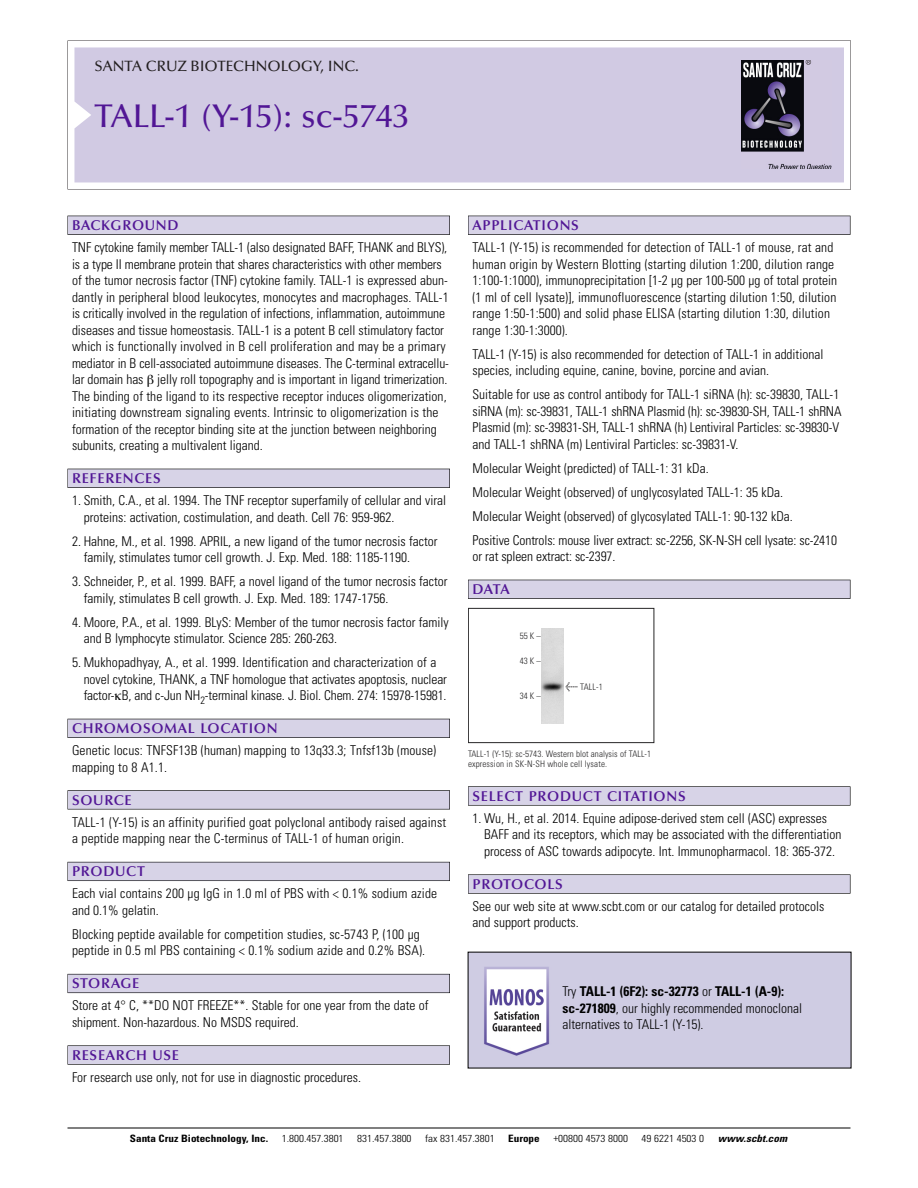
<style>
.page{position:relative;width:918px;height:1188px;background:#fff}
.page>*{position:absolute;margin:0;border:0;box-sizing:border-box;transform-origin:0 0}
.t1{font:500 33px "Optima";color:#511695}
.t2{font:500 15px "Optima";color:#231f20}
.t3{font:600 14.25px "Optima";letter-spacing:.05em;color:#511695}
.t4{font:300 condensed 13.5px/16.5px "Univers";color:#000}
.t5{font:300 condensed 10.2px "Univers";color:#000;scale:1.1 1}
.t6{font:700 condensed 10.2px "Univers";color:#000;scale:1.1 1}
.t7{font:italic 700 condensed 10.2px "Univers";letter-spacing:.005em;color:#000;scale:1.1 1}
.t8{font:9px/10.5px "Univers Condensed Light+QNUBCK";letter-spacing:.005em;color:#272627}
.s1{font-family:"Meta Plus Book Roman+VPYVKQ";font-size:10.5px}
.s2{font-weight:700}
</style>
<div class="page">
<div style="left:468px;top:216px;width:382px;height:19px;background:#525155"></div>
<div style="left:468px;top:216px;width:382px;height:18px;background:#d7d3e7"></div>
<div style="left:468px;top:580px;width:382px;height:19px;background:#515055"></div>
<div style="left:468px;top:580px;width:382px;height:18px;background:#d7d3e7"></div>
<div style="left:468px;top:786px;width:382px;height:20px;background:#666667"></div>
<div style="left:468px;top:787px;width:382px;height:18px;background:#d7d3e7"></div>
<div style="left:468px;top:874px;width:382px;height:20px;background:#666"></div>
<div style="left:468px;top:875px;width:382px;height:18px;background:#d7d3e7"></div>
<svg style="left:68px;top:40px;width:783px;height:149px"></svg>
<div style="left:74px;top:47px;width:770px;height:135px;background:#d1cae3"></div>
<img style="left:741px;top:60px;width:90px;height:108px">
<div style="left:68px;top:216px;width:382px;height:19px;background:#525155"></div>
<div style="left:68px;top:216px;width:381px;height:18px;background:#d7d3e7"></div>
<div style="left:68px;top:469px;width:382px;height:19px;background:#515055"></div>
<div style="left:68px;top:469px;width:381px;height:18px;background:#d7d3e7"></div>
<div style="left:68px;top:719px;width:382px;height:19px;background:#525158"></div>
<div style="left:68px;top:719px;width:381px;height:18px;background:#d7d3e7"></div>
<div style="left:68px;top:790px;width:382px;height:19px;background:#575759"></div>
<div style="left:68px;top:791px;width:381px;height:18px;background:#d7d3e7"></div>
<div style="left:68px;top:862px;width:382px;height:19px;background:#5b5a62"></div>
<div style="left:68px;top:862px;width:381px;height:18px;background:#d7d3e7"></div>
<div style="left:68px;top:974px;width:382px;height:19px;background:#66646e"></div>
<div style="left:68px;top:974px;width:381px;height:18px;background:#d7d3e7"></div>
<div style="left:68px;top:1045px;width:382px;height:20px;background:#616161"></div>
<div style="left:68px;top:1046px;width:381px;height:18px;background:#d7d3e7"></div>
<hr style="left:68px;top:1128px;width:782px;height:1px;background:#000">
<div style="left:468px;top:608px;width:186px;height:135px;border:1px solid #272627"></div>
<img style="left:542px;top:628px;width:21px;height:95px">
<img style="left:470px;top:954px;width:379px;height:112px">
<p class="t2" style="left:94px;top:61px;width:266px">SANTA CRUZ BIOTECHNOLOGY, INC.</p>
<h1 class="t1" style="left:94px;top:103px;width:316px">TALL-1 (Y-15): sc-5743</h1>
<p class="t3" style="left:72px;top:219px;width:108px">BACKGROUND</p>
<p class="t4" style="left:72px;top:240px;width:378px">TNF cytokine family member TALL-1 (also designated BAFF, THANK and BLYS), is a type II membrane protein that shares characteristics with other members of the tumor necrosis factor (TNF) cytokine family. TALL-1 is expressed abun&shy;dantly in peripheral blood leukocytes, monocytes and macrophages. TALL-1 is critically involved in the regulation of infections, inflammation, autoimmune diseases and tissue homeostasis. TALL-1 is a potent B cell stimulatory factor which is functionally involved in B cell proliferation and may be a primary mediator in B cell-associated autoimmune diseases. The C-terminal extracellu&shy;lar domain has jelly roll topography and is important in ligand trimerization.<br>The binding of the ligand to its respective receptor induces oligomerization, initiating downstream signaling events. Intrinsic to oligomerization is the formation of the receptor binding site at the junction between neighboring subunits, creating a multivalent ligand.</p>
<p class="t3" style="left:72px;top:473px;width:90px">REFERENCES</p>
<p class="t4" style="left:84px;top:493px;width:364px;text-indent:-12px">1. Smith, C.A., et al. 1994. The TNF receptor superfamily of cellular and viral proteins: activation, costimulation, and death. Cell 76: 959-962.</p>
<p class="t4" style="left:84px;top:534px;width:355px;text-indent:-12px">2. Hahne, M., et al. 1998. APRIL, a new ligand of the tumor necrosis factor family, stimulates tumor cell growth. J. Exp. Med. 188: 1185-1190.</p>
<p class="t4" style="left:84px;top:574px;width:366px;text-indent:-12px">3. Schneider, P., et al. 1999. BAFF, a novel ligand of the tumor necrosis factor family, stimulates B cell growth. J. Exp. Med. 189: 1747-1756.</p>
<p class="t4" style="left:84px;top:615px;width:367px;text-indent:-12px">4. Moore, P.A., et al. 1999. BLyS: Member of the tumor necrosis factor family and B lymphocyte stimulator. Science 285: 260-263.</p>
<p class="t4" style="left:84px;top:655px;width:365px;text-indent:-12px">5. Mukhopadhyay, A., et al. 1999. Identification and characterization of a novel cytokine, THANK, a TNF homologue that activates apoptosis, nuclear factor- B, and c-Jun NH<sub>2</sub>-terminal kinase. J. Biol. Chem. 274: 15978-15981.</p>
<p class="t3" style="left:72px;top:723px;width:207px">CHROMOSOMAL LOCATION</p>
<p class="t4" style="left:72px;top:743px;width:366px">Genetic locus: TNFSF13B (human) mapping to 13q33.3; Tnfsf13b (mouse) mapping to 8 A1.1.</p>
<p class="t3" style="left:72px;top:794px;width:61px">SOURCE</p>
<p class="t4" style="left:72px;top:815px;width:376px">TALL-1 (Y-15) is an affinity purified goat polyclonal antibody raised against a peptide mapping near the C-terminus of TALL-1 of human origin.</p>
<p class="t3" style="left:72px;top:866px;width:74px">PRODUCT</p>
<p class="t4" style="left:72px;top:886px;width:367px">Each vial contains 200 µg IgG in 1.0 ml of PBS with &lt; 0.1% sodium azide and 0.1% gelatin.</p>
<p class="t4" style="left:72px;top:927px;width:355px">Blocking peptide available for competition studies, sc-5743 P, (100 µg peptide in 0.5 ml PBS containing &lt; 0.1% sodium azide and 0.2% BSA).</p>
<p class="t3" style="left:72px;top:978px;width:69px">STORAGE</p>
<p class="t4" style="left:72px;top:998px;width:358px">Store at 4° C, **DO NOT FREEZE**. Stable for one year from the date of shipment. Non-hazardous. No MSDS required.</p>
<p class="t3" style="left:72px;top:1049px;width:109px">RESEARCH USE</p>
<p class="t4" style="left:72px;top:1070px;width:290px">For research use only, not for use in diagnostic procedures.</p>
<p class="t3" style="left:473px;top:219px;width:108px">APPLICATIONS</p>
<p class="t4" style="left:473px;top:240px;width:366px">TALL-1 (Y-15) is recommended for detection of TALL-1 of mouse, rat and human origin by Western Blotting (starting dilution 1:200, dilution range 1:100-1:1000), immunoprecipitation [1-2 µg per 100-500 µg of total protein (1 ml of cell lysate)], immunofluorescence (starting dilution 1:50, dilution range 1:50-1:500) and solid phase ELISA (starting dilution 1:30, dilution range 1:30-1:3000).</p>
<p class="t4" style="left:473px;top:347px;width:352px">TALL-1 (Y-15) is also recommended for detection of TALL-1 in additional species, including equine, canine, bovine, porcine and avian.</p>
<p class="t4" style="left:473px;top:387px;width:371px">Suitable for use as control antibody for TALL-1 siRNA (h): sc-39830, TALL-1 siRNA (m): sc-39831, TALL-1 shRNA Plasmid (h): sc-39830-SH, TALL-1 shRNA Plasmid (m): sc-39831-SH, TALL-1 shRNA (h) Lentiviral Particles: sc-39830-V and TALL-1 shRNA (m) Lentiviral Particles: sc-39831-V.</p>
<p class="t4" style="left:473px;top:457px;width:366px;line-height:24px">Molecular Weight (predicted) of TALL-1: 31 kDa.<br>Molecular Weight (observed) of unglycosylated TALL-1: 35 kDa.<br>Molecular Weight (observed) of glycosylated TALL-1: 90-132 kDa.<br>Positive Controls: mouse liver extract: sc-2256, SK-N-SH cell lysate: sc-2410</p>
<p class="t4" style="left:473px;top:549px;width:144px">or rat spleen extract: sc-2397.</p>
<p class="t3" style="left:473px;top:584px;width:39px">DATA</p>
<p class="t8" style="left:520px;top:632px;width:22px">55K–</p>
<p class="t8" style="left:520px;top:657px;width:22px">43K–</p>
<p class="t8" style="left:520px;top:692px;width:22px">34K–</p>
<p class="t8" style="left:565px;top:682px;width:39px"><span class="s1">&lt;</span> TALL-1</p>
<p class="t8" style="left:468px;top:749px;width:185px">TALL-1 (Y-15): sc-5743. Western blot analysis of TALL-1 expression in SK-N-SH whole cell lysate.</p>
<p class="t3" style="left:473px;top:790px;width:215px">SELECT PRODUCT CITATIONS</p>
<p class="t4" style="left:484px;top:811px;width:359px;text-indent:-12px">1. Wu, H., et al. 2014. Equine adipose-derived stem cell (ASC) expresses<br>BAFF and its receptors, which may be associated with the differentiation process of ASC towards adipocyte. Int. Immunopharmacol. 18: 365-372.</p>
<p class="t3" style="left:473px;top:878px;width:92px">PROTOCOLS</p>
<p class="t4" style="left:473px;top:899px;width:353px">See our web site at www.scbt.com or our catalog for detailed protocols and support products.</p>
<p class="t4" style="left:563px;top:984px;width:241px">Try <span class="s2">TALL-1 (6F2): sc-32773</span> or <span class="s2">TALL-1 (A-9): sc-271809</span>, our highly recommended monoclonal alternatives to TALL-1 (Y-15).</p>
<p class="t6" style="left:130px;top:1135px;width:127px">Santa Cruz Biotechnology, Inc.</p>
<p class="t5" style="left:282px;top:1135px;width:58px">1.800.457.3801</p>
<p class="t5" style="left:357px;top:1135px;width:51px">831.457.3800</p>
<p class="t5" style="left:425px;top:1135px;width:65px">fax 831.457.3801</p>
<p class="t6" style="left:508px;top:1135px;width:30px">Europe</p>
<p class="t5" style="left:553px;top:1135px;width:69px">+00800 4573 8000</p>
<p class="t5" style="left:642px;top:1135px;width:58px">49 6221 4503 0</p>
<p class="t7" style="left:718px;top:1135px;width:64px">www.scbt.com</p>
</div>
